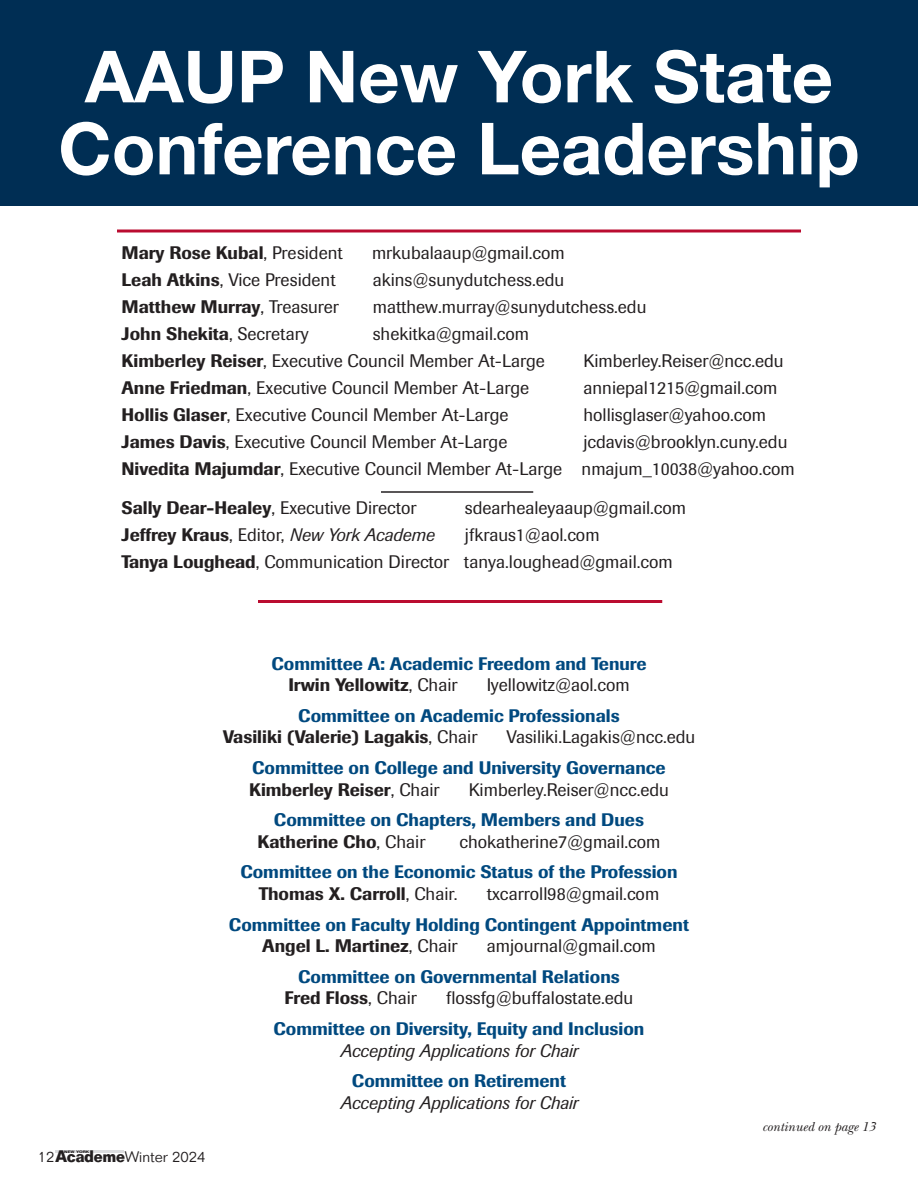
<style>
.page{position:relative;width:918px;height:1188px;background:#fff}
.page>*{position:absolute;margin:0;border:0;box-sizing:border-box;transform-origin:0 0}
.t1{font:700 72px/72px "Helvetica Neue";color:#fff;text-align:center}
.t2{font:18px/27px "Imago";color:#231f20}
.t3{font:500 18px/21.6px "Imago";color:#00497f}
.t4{font:italic 18px "Imago";color:#231f20}
.t5{font:500 18px "Imago";color:#231f20}
.t6{font:300 15px "Folio";color:#231f20}
.t7{font:italic 13.5px "New Baskerville";color:#231f20}
.t8{font:700 3.45px "Folio";color:#231f20;scale:1.2 1}
.s1{font-weight:400}
.s2{font-weight:500}
.s3{font-weight:500;font-style:normal}
.s4{font-style:normal}
.s5{font-weight:700;font-size:16.35px}
.s6{color:#231f20}
.s7{font-weight:400;color:#231f20}
</style>
<div class="page">
<hr style="left:55px;top:1150px;width:68px;height:3px;background:#dcdddf">
<div style="left:0;top:0;width:918px;height:206px;background:#002e54"></div>
<hr style="left:117px;top:230px;width:684px;height:2px;background:#ba0c30">
<hr style="left:381px;top:491px;width:152px;height:2px;background:#231f20">
<hr style="left:258px;top:600px;width:404px;height:3px;background:#ba0c30">
<h1 class="t1" style="left:58px;top:47px;width:803px">AAUP New York State<br>Conference Leadership</h1>
<p class="t5" style="left:122px;top:247px;width:223px">Mary Rose Kubal<span class="s1">, President</span></p>
<p class="t2" style="left:372px;top:241px;width:194px">mrkubalaaup@gmail.com</p>
<p class="t2" style="left:121px;top:268px;width:216px"><span class="s2">Leah Atkins</span>, Vice President</p>
<p class="t2" style="left:373px;top:268px;width:193px">akins@sunydutchess.edu</p>
<p class="t5" style="left:121px;top:301px;width:219px">Matthew Murray<span class="s1">, Treasurer</span></p>
<p class="t2" style="left:373px;top:295px;width:275px">matthew.murray@sunydutchess.edu</p>
<p class="t5" style="left:121px;top:328px;width:189px">John Shekita<span class="s1">, Secretary</span></p>
<p class="t2" style="left:121px;top:322px;width:425px;text-indent:251px">shekitka@gmail.com<br><span class="s2">Kimberley Reiser</span>, Executive Council Member At-Large</p>
<p class="t2" style="left:583px;top:349px;width:202px">Kimberley.Reiser@ncc.edu</p>
<p class="t2" style="left:121px;top:376px;width:409px"><span class="s2">Anne Friedman</span>, Executive Council Member At-Large</p>
<p class="t2" style="left:583px;top:376px;width:195px">anniepal1215@gmail.com</p>
<p class="t2" style="left:121px;top:403px;width:389px"><span class="s2">Hollis Glaser</span>, Executive Council Member At-Large</p>
<p class="t2" style="left:583px;top:403px;width:184px">hollisglaser@yahoo.com</p>
<p class="t2" style="left:121px;top:430px;width:387px"><span class="s2">James Davis</span>, Executive Council Member At-Large</p>
<p class="t2" style="left:121px;top:430px;width:675px;text-indent:462px">jcdavis@brooklyn.cuny.edu<br><span class="s2">Nivedita Majumdar</span>, Executive Council Member At-Large nmajum_10038@yahoo.com</p>
<p class="t2" style="left:121px;top:496px;width:297px"><span class="s2">Sally Dear-Healey</span>, Executive Director</p>
<p class="t2" style="left:465px;top:496px;width:223px">sdearhealeyaaup@gmail.com</p>
<p class="t4" style="left:121px;top:529px;width:314px"><span class="s3">Jeffrey Kraus</span><span class="s4">, Editor,</span> New York Academe</p>
<p class="t2" style="left:121px;top:523px;width:553px;text-indent:343px">jfkraus1@aol.com<br><span class="s2">Tanya Loughead</span>, Communication Director tanya.loughead@gmail.com</p>
<p class="t6" style="left:38px;top:1151px;width:169px">12<span class="s5">Academe</span>Winter 2024</p>
<p class="t8" style="left:64px;top:1151px;width:22px">NEW YORK</p>
<p class="t3" style="left:288px;top:654px;width:360px;text-indent:-17px">Committee A: Academic Freedom and Tenure<br><span class="s6">Irwin Yellowitz</span><span class="s7">, Chair</span></p>
<p class="t2" style="left:487px;top:673px;width:144px">Iyellowitz@aol.com</p>
<p class="t3" style="left:223px;top:707px;width:398px;text-indent:76px">Committee on Academic Professionals<br><span class="s6">Vasiliki (Valerie) Lagakis</span><span class="s7">, Chair</span></p>
<p class="t2" style="left:507px;top:725px;width:190px">Vasiliki.Lagakis@ncc.edu</p>
<p class="t3" style="left:249px;top:759px;width:418px">Committee on College and University Governance<br><span class="s6">Kimberley Reiser</span><span class="s7">, Chair</span></p>
<p class="t2" style="left:469px;top:777px;width:202px">Kimberley.Reiser@ncc.edu</p>
<p class="t3" style="left:257px;top:811px;width:388px;text-indent:17px">Committee on Chapters, Members and Dues<br><span class="s6">Katherine Cho</span><span class="s7">, Chair</span></p>
<p class="t2" style="left:460px;top:830px;width:203px">chokatherine7@gmail.com</p>
<p class="t3" style="left:259px;top:863px;width:420px;text-indent:-18px">Committee on the Economic Status of the Profession<br><span class="s6">Thomas X. Carroll</span><span class="s7">, Chair.</span></p>
<p class="t2" style="left:487px;top:882px;width:174px">txcarroll98@gmail.com</p>
<p class="t3" style="left:262px;top:915px;width:428px;text-indent:-33px">Committee on Faculty Holding Contingent Appointment<br><span class="s6">Angel L. Martinez</span><span class="s7">, Chair</span></p>
<p class="t2" style="left:487px;top:934px;width:170px">amjournal@gmail.com</p>
<p class="t3" style="left:285px;top:968px;width:337px;text-indent:14px">Committee on Governmental Relations<br><span class="s6">Fred Floss</span><span class="s7">, Chair</span></p>
<p class="t2" style="left:446px;top:986px;width:189px">flossfg@buffalostate.edu</p>
<p class="t3" style="left:274px;top:1020px;width:372px">Committee on Diversity, Equity and Inclusion</p>
<p class="t4" style="left:340px;top:1044px;width:239px">Accepting Applications for Chair</p>
<p class="t3" style="left:352px;top:1072px;width:216px">Committee on Retirement</p>
<p class="t4" style="left:340px;top:1096px;width:239px">Accepting Applications for Chair</p>
<p class="t7" style="left:762px;top:1122px;width:115px">continued on page 13</p>
</div>
